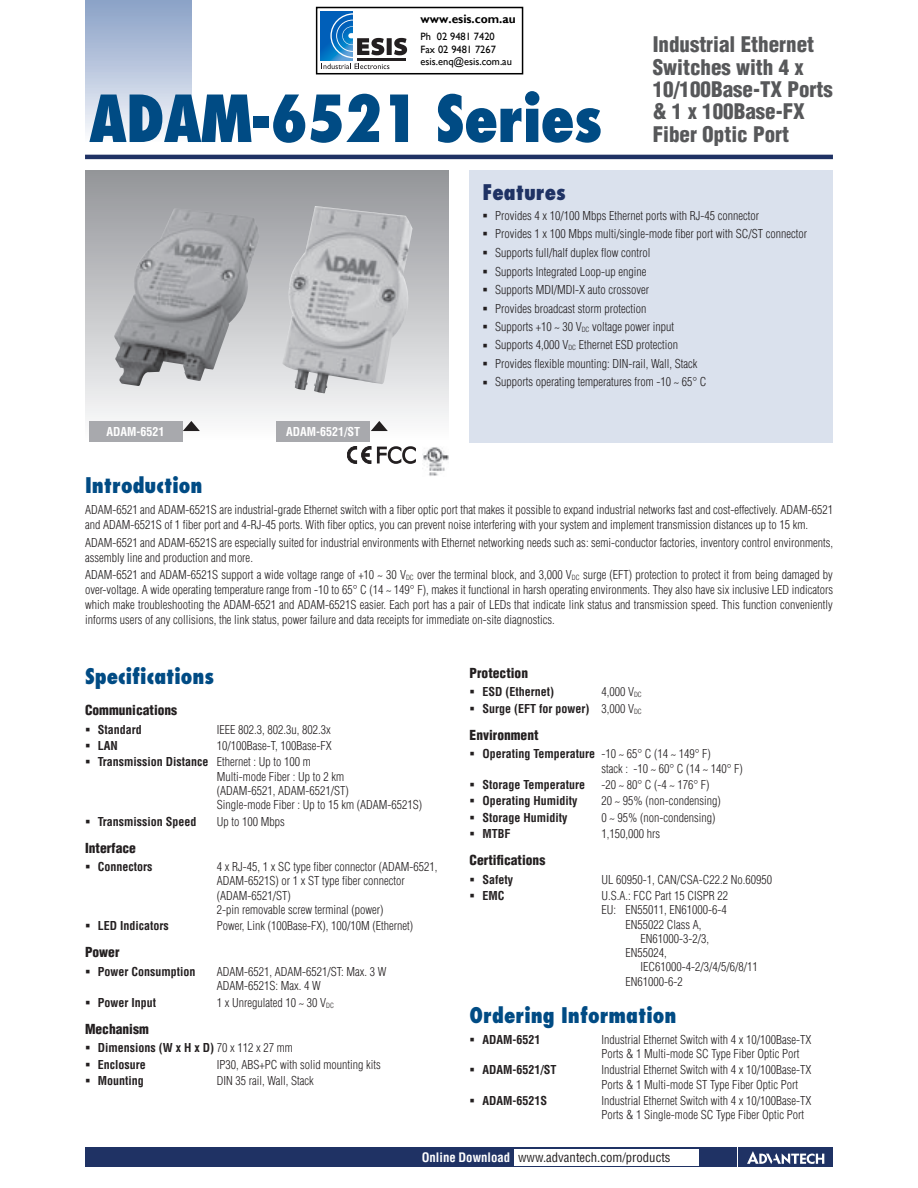
<style>
.page{position:relative;width:918px;height:1188px;background:#fff}
.page>*{position:absolute;margin:0;border:0;box-sizing:border-box;transform-origin:0 0}
.t1{font:800 condensed 63px "Futura";letter-spacing:-.02em;color:#004b84}
.t2{font:900 condensed 21px/22.5px "Helvetica";color:#57585a}
.t3{font:800 condensed 21px "Futura";color:#004b84}
.t4{font:800 condensed 21px "Futura";color:#1f3264}
.t5{font:900 condensed 13.5px "Helvetica";color:#231f20}
.t6{font:condensed 12.75px "Helvetica";color:#231f20}
.t7{font:700 12.15px "Gill Sans";color:#000}
.t8{font:300 condensed 12px/14.2px "Helvetica";color:#231f20}
.t9{font:700 condensed 12px/16.4px "Helvetica";color:#231f20}
.t10{font:12px/18.5px "Wingdings";color:#231f20;text-align:justify}
.t11{font:700 condensed 12px "Helvetica";color:#fff}
.t12{font:10.65px/12.1px "Gill Sans";color:#000}
.s1{font-weight:700}
.s2{font-weight:300}
.s3{font-weight:700;color:#fff}
</style>
<div class="page">
<div style="left:85px;top:1147px;width:651px;height:20px;background:#1f3264"></div>
<hr style="left:85px;top:155px;width:748px;height:4px;background:#1f3264">
<div style="left:85px;top:0;width:106px;height:143px;background:linear-gradient(to bottom,#879fc5,#fafafd)"></div>
<div style="left:470px;top:170px;width:363px;height:272px;background:#dae1ed"></div>
<div style="left:738px;top:1147px;width:95px;height:20px;background:#1f3264"></div>
<svg style="left:747px;top:1151px;width:77px;height:13px"></svg>
<div style="left:514px;top:1149px;width:184px;height:16px;background:#fff"></div>
<svg style="left:377px;top:447px;width:39px;height:16px"></svg>
<img style="left:422px;top:447px;width:26px;height:29px">
<div style="left:85px;top:170px;width:363px;height:272px;background:linear-gradient(to bottom,#939498,#fcfcfd)"></div>
<img style="left:282px;top:206px;width:131px;height:187px">
<img style="left:114px;top:208px;width:146px;height:178px">
<div style="left:89px;top:421px;width:93px;height:21px;background:#a8a9ad"></div>
<div style="left:276px;top:421px;width:94px;height:21px;background:#a8a9ad"></div>
<svg style="left:183px;top:421px;width:17px;height:10px"></svg>
<svg style="left:371px;top:421px;width:17px;height:10px"></svg>
<svg style="left:347px;top:446px;width:24px;height:17px"></svg>
<div style="left:316px;top:7px;width:207px;height:67px;background:#fff;border:2px solid #000"></div>
<svg style="left:321px;top:12px;width:31px;height:48px"></svg>
<svg style="left:330px;top:13px;width:54px;height:45px"></svg>
<div style="left:387px;top:38px;width:5px;height:17px;background:#231f20"></div>
<svg style="left:394px;top:38px;width:13px;height:17px"></svg>
<hr style="left:357px;top:58px;width:49px;height:2px;background:#231f20">
<svg style="left:323px;top:64px;width:66px;height:5px"></svg>
<p class="t7" style="left:421px;top:11px;width:97px">www.esis.com.au</p>
<p class="t12" style="left:421px;top:31px;width:93px">Ph 02 9481 7420<br>Fax 02 9481 7267 esis.enq@esis.com.au</p>
<h1 class="t1" style="left:89px;top:78px;width:515px">ADAM-6521 Series</h1>
<h2 class="t4" style="left:482px;top:178px;width:85px">Features</h2>
<h2 class="t2" style="left:653px;top:33px;width:182px">Industrial Ethernet<br>Switches with 4 x<br>10/100Base-TX Ports &amp; 1 x 100Base-FX<br>Fiber Optic Port</h2>
<p class="t11" style="left:107px;top:425px;width:60px">ADAM-6521</p>
<p class="t11" style="left:286px;top:425px;width:76px">ADAM-6521/ST</p>
<p class="t10" style="left:482px;top:207px;width:7px">▪ ▪ ▪ ▪ ▪ ▪ ▪ ▪ ▪ ▪</p>
<p class="t8" style="left:495px;top:206px;width:313px;line-height:18.5px">Provides 4 x 10/100 Mbps Ethernet ports with RJ-45 connector<br>Provides 1 x 100 Mbps multi/single-mode fiber port with SC/ST connector Supports full/half duplex flow control<br>Supports Integrated Loop-up engine<br>Supports MDI/MDI-X auto crossover<br>Provides broadcast storm protection<br>Supports +10 ~ 30 V<sub>DC</sub> voltage power input<br>Supports 4,000 V<sub>DC</sub> Ethernet ESD protection<br>Provides flexible mounting: DIN-rail, Wall, Stack<br>Supports operating temperatures from -10 ~ 65° C</p>
<h2 class="t3" style="left:85px;top:472px;width:119px">Introduction</h2>
<p class="t8" style="left:85px;top:503px;width:750px;line-height:15px">ADAM-6521 and ADAM-6521S are industrial-grade Ethernet switch with a fiber optic port that makes it possible to expand industrial networks fast and cost-effectively. ADAM-6521 and ADAM-6521S of 1 fiber port and 4-RJ-45 ports. With fiber optics, you can prevent noise interfering with your system and implement transmission distances up to 15 km.</p>
<p class="t8" style="left:85px;top:535px;width:750px;line-height:15px">ADAM-6521 and ADAM-6521S are especially suited for industrial environments with Ethernet networking needs such as: semi-conductor factories, inventory control environments, assembly line and production and more.</p>
<p class="t8" style="left:85px;top:567px;width:750px;line-height:15px;text-align:justify">ADAM-6521 and ADAM-6521S support a wide voltage range of +10 ~ 30 V<sub>DC</sub> over the terminal block, and 3,000 V<sub>DC</sub> surge (EFT) protection to protect it from being damaged by over-voltage. A wide operating temperature range from -10 to 65° C (14 ~ 149° F), makes it functional in harsh operating environments. They also have six inclusive LED indicators which make troubleshooting the ADAM-6521 and ADAM-6521S easier. Each port has a pair of LEDs that indicate link status and transmission speed. This function conveniently informs users of any collisions, the link status, power failure and data receipts for immediate on-site diagnostics.</p>
<h2 class="t3" style="left:85px;top:663px;width:131px">Specifications</h2>
<p class="t5" style="left:85px;top:702px;width:94px">Communications</p>
<p class="t9" style="left:98px;top:721px;width:46px">Standard</p>
<p class="t8" style="left:217px;top:722px;width:115px">IEEE 802.3, 802.3u, 802.3x</p>
<p class="t9" style="left:98px;top:737px;width:22px">LAN</p>
<p class="t10" style="left:85px;top:721px;width:7px;line-height:16.4px">▪ ▪ ▪</p>
<p class="t8" style="left:98px;top:737px;width:235px;line-height:16.4px;text-indent:119px">10/100Base-T, 100Base-FX<br><span class="s1">Transmission Distance</span> Ethernet : Up to 100 m</p>
<p class="t8" style="left:217px;top:769px;width:207px">Multi-mode Fiber : Up to 2 km<br>(ADAM-6521, ADAM-6521/ST)<br>Single-mode Fiber : Up to 15 km (ADAM-6521S)</p>
<p class="t9" style="left:98px;top:813px;width:100px">Transmission Speed</p>
<p class="t8" style="left:217px;top:814px;width:69px">Up to 100 Mbps</p>
<p class="t5" style="left:85px;top:839px;width:52px">Interface</p>
<p class="t9" style="left:98px;top:859px;width:56px">Connectors</p>
<p class="t8" style="left:217px;top:860px;width:222px">4 x RJ-45, 1 x SC type fiber connector (ADAM-6521, ADAM-6521S) or 1 x ST type fiber connector (ADAM-6521/ST)<br>2-pin removable screw terminal (power)</p>
<p class="t9" style="left:98px;top:918px;width:72px">LED Indicators</p>
<p class="t8" style="left:217px;top:919px;width:198px">Power, Link (100Base-FX), 100/10M (Ethernet)</p>
<p class="t5" style="left:85px;top:944px;width:36px">Power</p>
<p class="t9" style="left:98px;top:963px;width:99px">Power Consumption</p>
<p class="t8" style="left:217px;top:964px;width:171px">ADAM-6521, ADAM-6521/ST: Max. 3 W<br>ADAM-6521S: Max. 4 W</p>
<p class="t9" style="left:98px;top:994px;width:60px">Power Input</p>
<p class="t8" style="left:217px;top:995px;width:119px">1 x Unregulated 10 ~ 30 V<sub>DC</sub></p>
<p class="t5" style="left:85px;top:1020px;width:65px">Mechanism</p>
<p class="t9" style="left:98px;top:1040px;width:197px">Dimensions (W x H x D) <span class="s2">70 x 112 x 27 mm<br></span>Enclosure</p>
<p class="t10" style="left:85px;top:812px;width:7px">▪</p>
<p class="t10" style="left:85px;top:858px;width:7px">▪</p>
<p class="t10" style="left:85px;top:917px;width:7px">▪</p>
<p class="t10" style="left:85px;top:963px;width:7px">▪</p>
<p class="t10" style="left:85px;top:993px;width:7px">▪</p>
<p class="t10" style="left:85px;top:1040px;width:7px;line-height:16.4px">▪ ▪ ▪</p>
<p class="t8" style="left:217px;top:1057px;width:165px">IP30, ABS+PC with solid mounting kits</p>
<p class="t9" style="left:98px;top:1072px;width:48px">Mounting</p>
<p class="t8" style="left:217px;top:1073px;width:99px">DIN 35 rail, Wall, Stack</p>
<p class="t5" style="left:470px;top:664px;width:60px">Protection</p>
<p class="t9" style="left:482px;top:684px;width:73px">ESD (Ethernet)</p>
<p class="t9" style="left:482px;top:684px;width:161px;text-align:right"><span class="s2">4,000 V</span><sub>DC<br></sub>Surge (EFT for power) <span class="s2">3,000 V</span><sub>DC</sub></p>
<p class="t5" style="left:470px;top:726px;width:70px">Environment</p>
<p class="t8" style="left:601px;top:747px;width:143px;text-indent:-119px"><span class="s1">Operating Temperature</span> -10 ~ 65° C (14 ~ 149° F)<br>stack : -10 ~ 60° C (14 ~ 140° F)</p>
<p class="t9" style="left:482px;top:776px;width:104px">Storage Temperature</p>
<p class="t8" style="left:601px;top:777px;width:110px">-20 ~ 80° C (-4 ~ 176° F)</p>
<p class="t9" style="left:482px;top:793px;width:97px">Operating Humidity</p>
<p class="t8" style="left:601px;top:794px;width:121px">20 ~ 95% (non-condensing)</p>
<p class="t9" style="left:482px;top:809px;width:87px">Storage Humidity</p>
<p class="t8" style="left:601px;top:810px;width:115px">0 ~ 95% (non-condensing)</p>
<p class="t9" style="left:482px;top:826px;width:30px">MTBF</p>
<p class="t8" style="left:601px;top:827px;width:60px">1,150,000 hrs</p>
<p class="t5" style="left:470px;top:852px;width:77px">Certifications</p>
<p class="t9" style="left:482px;top:871px;width:32px">Safety</p>
<p class="t8" style="left:601px;top:872px;width:172px">UL 60950-1, CAN/CSA-C22.2 No.60950</p>
<p class="t9" style="left:482px;top:888px;width:24px">EMC</p>
<p class="t8" style="left:601px;top:889px;width:128px">U.S.A.: FCC Part 15 CISPR 22</p>
<p class="t8" style="left:601px;top:903px;width:127px">EU: EN55011, EN61000-6-4</p>
<p class="t8" style="left:626px;top:917px;width:77px">EN55022 Class A,</p>
<p class="t8" style="left:641px;top:931px;width:70px">EN61000-3-2/3,</p>
<p class="t8" style="left:626px;top:946px;width:43px">EN55024,</p>
<p class="t8" style="left:641px;top:960px;width:119px">IEC61000-4-2/3/4/5/6/8/11</p>
<p class="t8" style="left:626px;top:974px;width:59px">EN61000-6-2</p>
<h2 class="t3" style="left:470px;top:1002px;width:208px">Ordering Information</h2>
<p class="t9" style="left:482px;top:1031px;width:60px">ADAM-6521</p>
<p class="t8" style="left:601px;top:1032px;width:211px">Industrial Ethernet Switch with 4 x 10/100Base-TX<br>Ports &amp; 1 Multi-mode SC Type Fiber Optic Port</p>
<p class="t9" style="left:482px;top:1062px;width:76px">ADAM-6521/ST</p>
<p class="t8" style="left:601px;top:1063px;width:211px">Industrial Ethernet Switch with 4 x 10/100Base-TX<br>Ports &amp; 1 Multi-mode ST Type Fiber Optic Port</p>
<p class="t9" style="left:482px;top:1092px;width:66px">ADAM-6521S</p>
<p class="t8" style="left:601px;top:1093px;width:211px">Industrial Ethernet Switch with 4 x 10/100Base-TX<br>Ports &amp; 1 Single-mode SC Type Fiber Optic Port</p>
<p class="t10" style="left:470px;top:745px;width:7px">▪</p>
<p class="t10" style="left:470px;top:777px;width:7px;line-height:16.4px">▪ ▪ ▪ ▪</p>
<p class="t10" style="left:470px;top:1030px;width:7px">▪</p>
<p class="t10" style="left:470px;top:1061px;width:7px">▪</p>
<p class="t10" style="left:470px;top:1092px;width:7px">▪</p>
<p class="t6" style="left:422px;top:1150px;width:250px"><span class="s3">Online Download</span> www.advantech.com/products</p>
</div>
